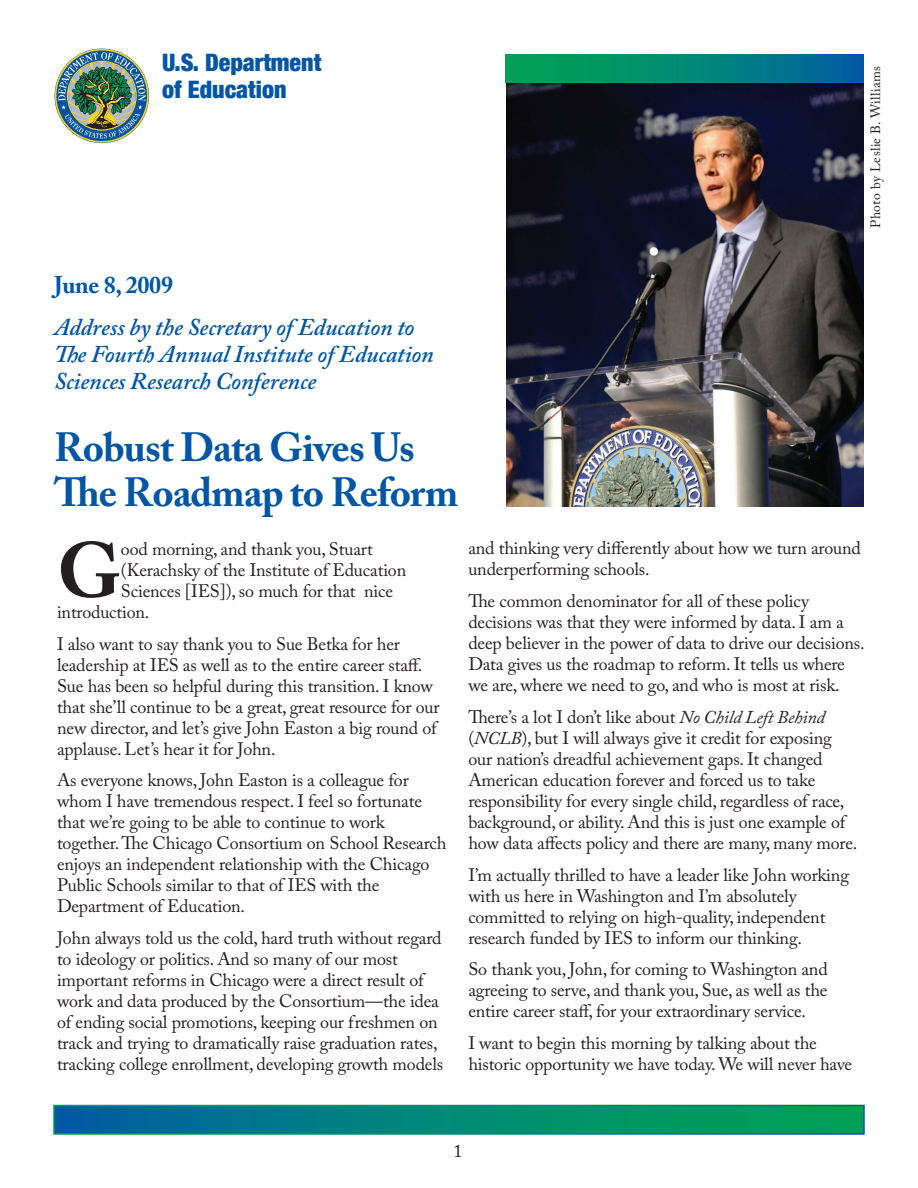
<style>
.page{position:relative;width:918px;height:1188px;background:#fff}
.page>*{position:absolute;margin:0;border:0;box-sizing:border-box;transform-origin:0 0}
.t1{font:700 77.1px "Adobe Caslon Pro";color:#231f20}
.t2{font:700 40.5px/45px "Adobe Caslon Pro";letter-spacing:-.02em;color:#0155a5}
.t3{font:italic 600 24px/27px "Adobe Caslon Pro";letter-spacing:-.005em;color:#0155a5}
.t4{font:900 condensed 24px/27px "Helvetica Neue";color:#0155a5}
.t5{font:700 24px "Adobe Caslon Pro";letter-spacing:-.01em;color:#0155a5}
.t6{font:18px/21px "Adobe Caslon Pro";letter-spacing:-.01em;color:#231f20}
.t7{font:13.5px "Adobe Caslon Pro";letter-spacing:.025em;color:#231f20}
.s1{font-style:italic}
</style>
<div class="page">
<div style="left:54px;top:1106px;width:810px;height:28px;background:linear-gradient(to right,#0161a1,#00a84e)"></div>
<img style="left:506px;top:82px;width:358px;height:424px">
<div style="left:506px;top:54px;width:358px;height:28px;background:linear-gradient(to right,#00a84e,#0162a1)"></div>
<div style="left:55px;top:49px;width:94px;height:94px;border:2px solid #fed41d;border-radius:50%"></div>
<img style="left:58px;top:52px;width:88px;height:86px">
<div style="left:67px;top:61px;width:70px;height:70px;border:1px solid #fed41d;border-radius:50%"></div>
<h3 class="t4" style="left:162px;top:49px;width:161px">U.S. Department of Education</h3>
<p class="t7" style="left:868px;top:228px;width:164px;rotate:-90deg">Photo by Leslie B. Williams</p>
<h3 class="t5" style="left:54px;top:271px;width:121px">June 8, 2009</h3>
<h3 class="t3" style="left:54px;top:314px;width:382px">Address by the Secretary of Education to<br>The Fourth Annual Institute of Education<br>Sciences Research Conference</h3>
<h2 class="t2" style="left:54px;top:425px;width:406px">Robust Data Gives Us<br>The Roadmap to Reform</h2>
<h1 class="t1" style="left:57px;top:525px;width:66px">G</h1>
<p class="t6" style="left:121px;top:538px;width:253px">ood morning, and thank you, Stuart</p>
<p class="t6" style="left:121px;top:559px;width:287px">(Kerachsky of the Institute of Education</p>
<p class="t6" style="left:121px;top:580px;width:274px">Sciences [IES]), so much for that nice</p>
<p class="t6" style="left:57px;top:601px;width:94px">introduction.</p>
<p class="t6" style="left:57px;top:633px;width:384px">I also want to say thank you to Sue Betka for her leadership at IES as well as to the entire career staff.<br>Sue has been so helpful during this transition. I know that she’ll continue to be a great, great resource for our new director, and let’s give John Easton a big round of applause. Let’s hear it for John.</p>
<p class="t6" style="left:57px;top:770px;width:391px">As everyone knows, John Easton is a colleague for whom I have tremendous respect. I feel so fortunate that we’re going to be able to continue to work together. The Chicago Consortium on School Research enjoys an independent relationship with the Chicago Public Schools similar to that of IES with the Department of Education.</p>
<p class="t6" style="left:57px;top:927px;width:388px">John always told us the cold, hard truth without regard to ideology or politics. And so many of our most important reforms in Chicago were a direct result of work and data produced by the Consortium—the idea of ending social promotions, keeping our freshmen on track and trying to dramatically raise graduation rates, tracking college enrollment, developing growth models</p>
<p class="t6" style="left:468px;top:538px;width:394px">and thinking very differently about how we turn around underperforming schools.</p>
<p class="t6" style="left:468px;top:590px;width:398px">The common denominator for all of these policy decisions was that they were informed by data. I am a deep believer in the power of data to drive our decisions.<br>Data gives us the roadmap to reform. It tells us where we are, where we need to go, and who is most at risk.</p>
<p class="t6" style="left:468px;top:706px;width:390px">There’s a lot I don’t like about <span class="s1">No Child Left Behind </span>(<span class="s1">NCLB</span>), but I will always give it credit for exposing our nation’s dreadful achievement gaps. It changed American education forever and forced us to take responsibility for every single child, regardless of race, background, or ability. And this is just one example of how data affects policy and there are many, many more.</p>
<p class="t6" style="left:468px;top:864px;width:382px">I’m actually thrilled to have a leader like John working with us here in Washington and I’m absolutely committed to relying on high-quality, independent research funded by IES to inform our thinking.</p>
<p class="t6" style="left:468px;top:959px;width:361px;text-align:justify">So thank you, John, for coming to Washington and agreeing to serve, and thank you, Sue, as well as the entire career staff, for your extraordinary service.</p>
<p class="t6" style="left:468px;top:1033px;width:385px">I want to begin this morning by talking about the historic opportunity we have today. We will never have</p>
</div>
